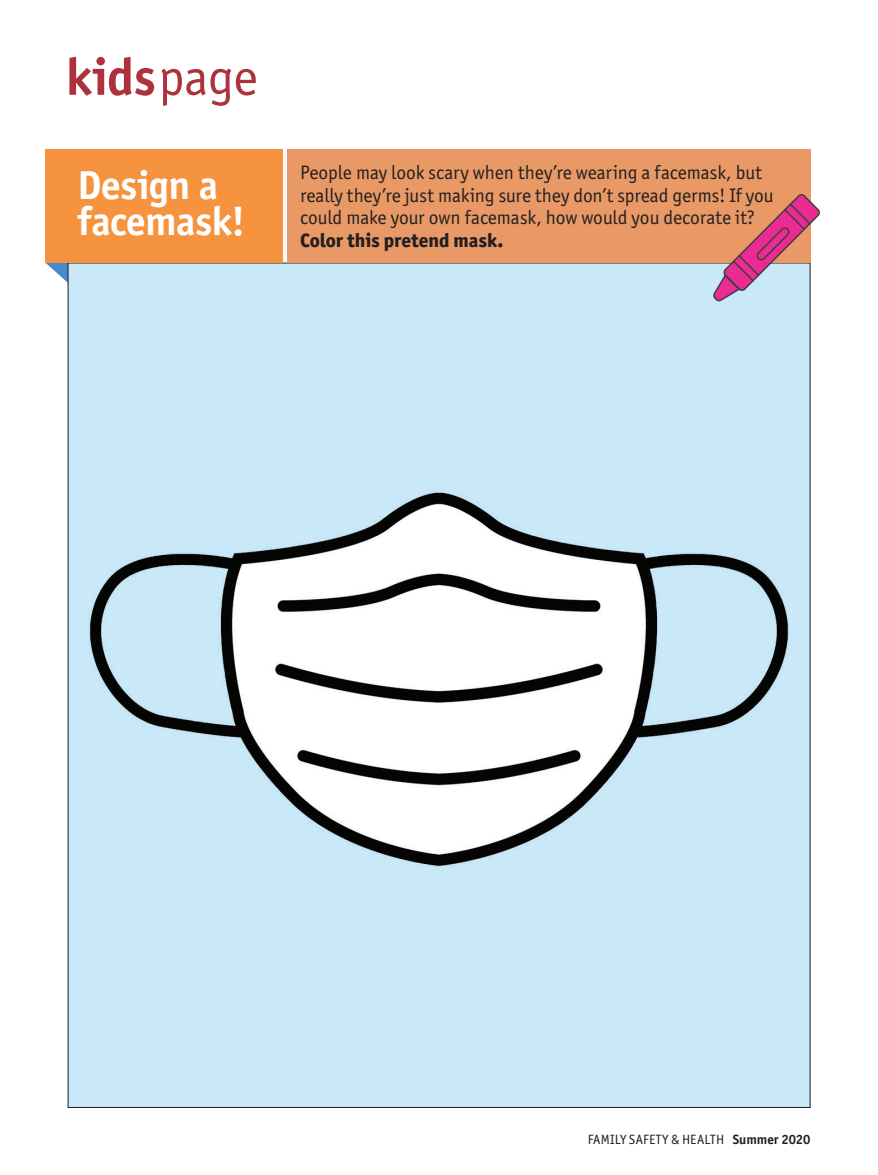
<style>
.page{position:relative;width:878px;height:1175px;background:#fff}
.page>*{position:absolute;margin:0;border:0;box-sizing:border-box;transform-origin:0 0}
.body_copy{font:700 52.5px "Officina Sans ITC Std";color:#ae323d}
.body_copy-2{font:700 40.5px/36px "Officina Sans ITC Std";letter-spacing:-.015em;color:#fff}
.body_copy-3{font:19.5px/22.5px "Officina Sans ITC Std";letter-spacing:-.005em;color:#231f20}
.folio{font:13.5px "Officina Sans ITC Std";letter-spacing:.015em;color:#231f20}
.s1{font-weight:400}
.s2{font-weight:800}
.s3{font-weight:700}
</style>
<div class="page">
<svg style="left:46px;top:263px;width:22px;height:20px"></svg>
<img style="left:70px;top:265px;width:738px;height:840px">
<div style="left:45px;top:149px;width:238px;height:114px;background:#f6933f"></div>
<div style="left:286px;top:149px;width:524px;height:114px;background:#e89965"></div>
<svg style="left:711px;top:192px;width:109px;height:111px"></svg>
<p class="body_copy" style="left:65px;top:44px;width:194px">kids <span class="s1">page</span></p>
<p class="body_copy-2" style="left:77px;top:167px;width:170px">Design a facemask!</p>
<p class="body_copy-3" style="left:300px;top:161px;width:475px">People may look scary when they’re wearing a facemask, but really they’re just making sure they don’t spread germs! If you could make your own facemask, how would you decorate it?<br><span class="s2">Color this pretend mask.</span></p>
<p class="folio" style="left:587px;top:1131px;width:224px">FAMILY SAFETY &amp; HEALTH <span class="s3">Summer 2020</span></p>
</div>
